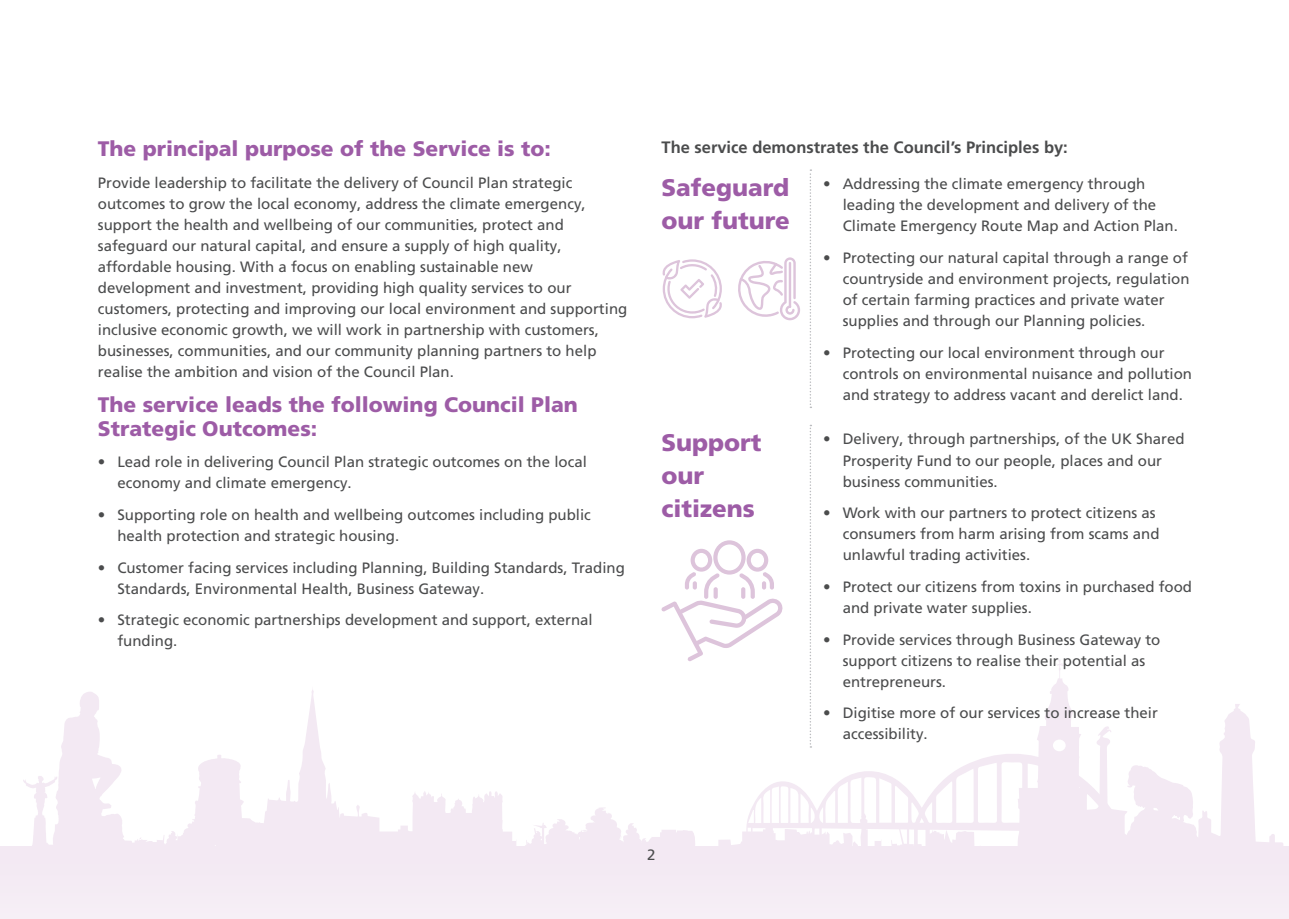
<style>
.page{position:relative;width:1289px;height:919px;background:#fff}
.page>*{position:absolute;margin:0;border:0;box-sizing:border-box;transform-origin:0 0}
.t1{font:900 24px/33px "Frutiger LT Pro";color:#9d5ca6}
.t2{font:900 21px/24px "Frutiger LT Pro";color:#9d5ca6}
.t3{font:700 16.5px "Frutiger LT Pro";color:#4b4c4d}
.t4{font:15px/21px "Frutiger LT Pro";color:#4b4c4d}
</style>
<div class="page">
<div style="left:0;top:846px;width:1288px;height:72px;background:#f3e9f3"></div>
<svg style="left:809px;top:169px;width:2px;height:239px"></svg>
<svg style="left:662px;top:259px;width:60px;height:59px"></svg>
<svg style="left:738px;top:257px;width:62px;height:63px"></svg>
<svg style="left:23px;top:424px;width:1260px;height:422px"></svg>
<h2 class="t2" style="left:98px;top:137px;width:454px">The principal purpose of the Service is to:</h2>
<p class="t4" style="left:98px;top:172px;width:531px">Provide leadership to facilitate the delivery of Council Plan strategic outcomes to grow the local economy, address the climate emergency, support the health and wellbeing of our communities, protect and safeguard our natural capital, and ensure a supply of high quality, affordable housing. With a focus on enabling sustainable new development and investment, providing high quality services to our customers, protecting and improving our local environment and supporting inclusive economic growth, we will work in partnership with customers, businesses, communities, and our community planning partners to help realise the ambition and vision of the Council Plan.</p>
<h2 class="t2" style="left:98px;top:392px;width:481px">The service leads the following Council Plan<br>Strategic Outcomes:</h2>
<p class="t4" style="left:117px;top:451px;width:471px;text-indent:-20px">• Lead role in delivering Council Plan strategic outcomes on the local economy and climate emergency.</p>
<p class="t4" style="left:117px;top:504px;width:475px;text-indent:-20px">• Supporting role on health and wellbeing outcomes including public health protection and strategic housing.</p>
<p class="t4" style="left:117px;top:557px;width:509px;text-indent:-20px">• Customer facing services including Planning, Building Standards, Trading<br>Standards, Environmental Health, Business Gateway.</p>
<p class="t4" style="left:117px;top:609px;width:477px;text-indent:-20px">• Strategic economic partnerships development and support, external funding.</p>
<p class="t3" style="left:661px;top:137px;width:408px">The service demonstrates the Council’s Principles by:</p>
<h1 class="t1" style="left:661px;top:171px;width:130px">Safeguard our future</h1>
<p class="t4" style="left:842px;top:173px;width:337px;text-indent:-20px">• Addressing the climate emergency through leading the development and delivery of the<br>Climate Emergency Route Map and Action Plan.</p>
<p class="t4" style="left:842px;top:247px;width:348px;text-indent:-20px">• Protecting our natural capital through a range of countryside and environment projects, regulation of certain farming practices and private water supplies and through our Planning policies.</p>
<p class="t4" style="left:842px;top:342px;width:351px;text-indent:-20px">• Protecting our local environment through our controls on environmental nuisance and pollution and strategy to address vacant and derelict land.</p>
<h1 class="t1" style="left:661px;top:426px;width:102px">Support our citizens</h1>
<p class="t4" style="left:842px;top:429px;width:343px;text-indent:-20px">• Delivery, through partnerships, of the UK Shared<br>Prosperity Fund to our people, places and our business communities.</p>
<p class="t4" style="left:842px;top:502px;width:318px;text-indent:-20px">• Work with our partners to protect citizens as consumers from harm arising from scams and unlawful trading activities.</p>
<p class="t4" style="left:842px;top:576px;width:351px;text-indent:-20px">• Protect our citizens from toxins in purchased food and private water supplies.</p>
<p class="t4" style="left:842px;top:628px;width:319px;text-indent:-20px">• Provide services through Business Gateway to support citizens to realise their potential as entrepreneurs.</p>
<p class="t4" style="left:842px;top:702px;width:317px;text-indent:-20px">• Digitise more of our services to increase their accessibility.</p>
<p class="t4" style="left:647px;top:844px;width:10px">2</p>
</div>
